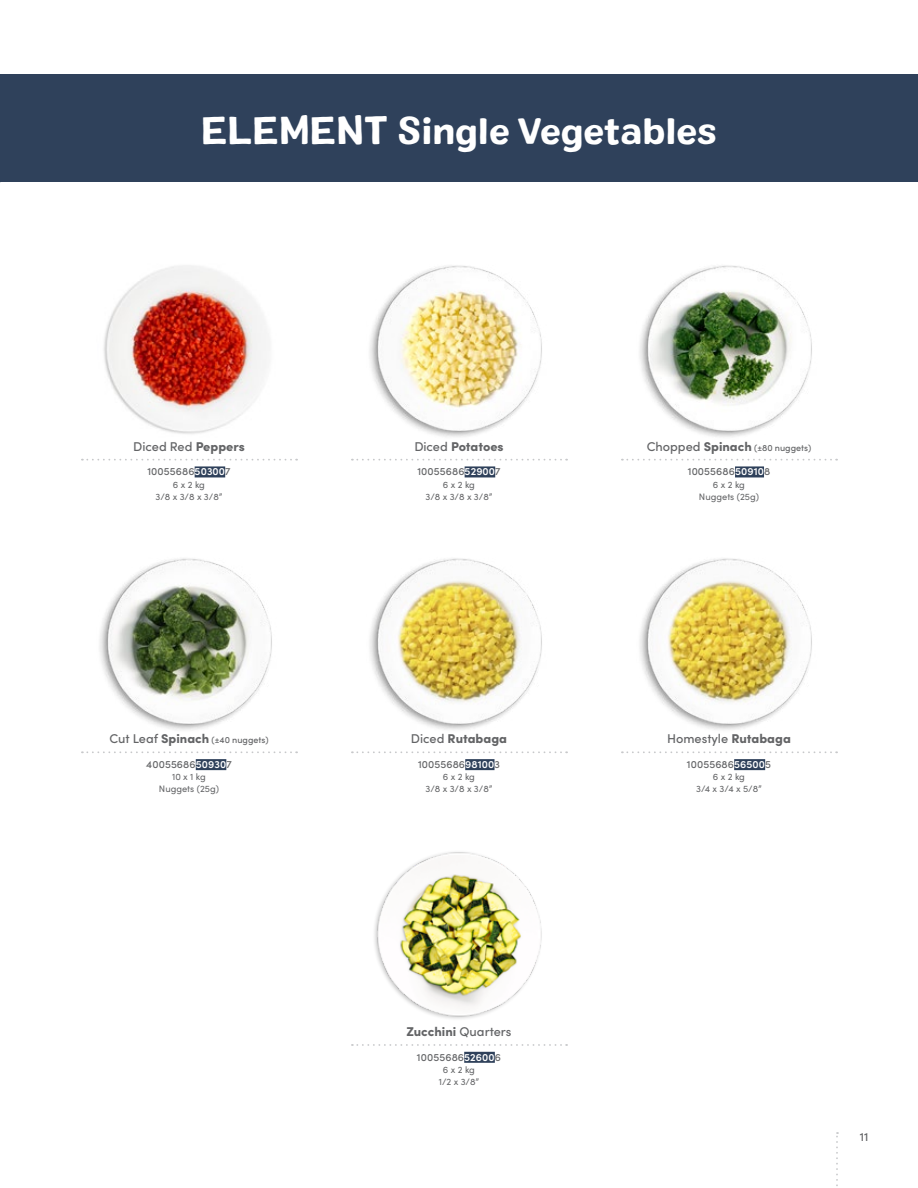
<style>
.page{position:relative;width:918px;height:1188px;background:#fff}
.page>*{position:absolute;margin:0;border:0;box-sizing:border-box;transform-origin:0 0}
.t1{font:36px "Colby St Bld";letter-spacing:-.01em;color:#fff}
.t2{font:900 12.75px "Sofia Pro";color:#636466}
.t3{font:500 12.75px "Sofia Pro";color:#636466}
.t4{font:500 12px "Sofia Pro";color:#636466}
.t5{font:500 10.5px "Sofia Pro";letter-spacing:.01em;color:#636466}
.t6{font:9.3px/12.1px "Sofia Pro";letter-spacing:-.005em;color:#636466;text-align:center}
.t7{font:500 9px "Sofia Pro";color:#636466}
.s1{font-size:39px}
.s2{font-weight:900}
.s3{font-weight:600;color:#fff}
.s4{font-size:12.75px}
.s5{font-weight:900;font-size:12.75px}
.s6{font-weight:500}
</style>
<div class="page">
<svg style="left:836px;top:1132px;width:2px;height:54px"></svg>
<img style="left:369px;top:265px;width:173px;height:172px">
<img style="left:370px;top:558px;width:172px;height:172px">
<img style="left:639px;top:265px;width:173px;height:172px">
<img style="left:640px;top:558px;width:172px;height:172px">
<img style="left:99px;top:558px;width:173px;height:172px">
<img style="left:374px;top:852px;width:168px;height:167px">
<img style="left:103px;top:265px;width:164px;height:169px">
<svg style="left:352px;top:459px;width:215px;height:2px"></svg>
<div style="left:465px;top:466px;width:30px;height:11px;background:#2f415b"></div>
<svg style="left:352px;top:751px;width:215px;height:2px"></svg>
<div style="left:465px;top:759px;width:30px;height:11px;background:#2f415b"></div>
<svg style="left:622px;top:459px;width:215px;height:2px"></svg>
<div style="left:735px;top:466px;width:29px;height:11px;background:#2f415b"></div>
<svg style="left:622px;top:751px;width:215px;height:2px"></svg>
<div style="left:734px;top:759px;width:31px;height:11px;background:#2f415b"></div>
<svg style="left:82px;top:459px;width:215px;height:2px"></svg>
<div style="left:195px;top:466px;width:30px;height:11px;background:#2f415b"></div>
<svg style="left:82px;top:751px;width:215px;height:2px"></svg>
<div style="left:196px;top:759px;width:30px;height:11px;background:#2f415b"></div>
<svg style="left:352px;top:1044px;width:215px;height:2px"></svg>
<div style="left:464px;top:1052px;width:31px;height:11px;background:#2f415b"></div>
<div style="left:0;top:74px;width:918px;height:108px;background:#2f415b"></div>
<h1 class="t1" style="left:201px;top:108px;width:517px"><span class="s1">ELEMENT</span> Single Vegetables</h1>
<h2 class="t3" style="left:133px;top:437px;width:113px">Diced Red <span class="s2">Peppers</span></h2>
<p class="t5" style="left:147px;top:464px;width:85px">10055686<span class="s3">50300</span>7</p>
<p class="t6" style="left:156px;top:478px;width:68px">6 x 2 kg<br>3/8 x 3/8 x 3/8”</p>
<p class="t7" style="left:109px;top:734px;width:161px"><span class="s4">Cut Leaf</span> <span class="s5">Spinach</span> (±40 nuggets)</p>
<p class="t5" style="left:146px;top:757px;width:87px">40055686<span class="s3">50930</span>7</p>
<p class="t6" style="left:159px;top:770px;width:62px">10 x 1 kg<br>Nuggets (25g)</p>
<h2 class="t2" style="left:414px;top:436px;width:91px"><span class="s6">Diced</span> Potatoes</h2>
<p class="t5" style="left:417px;top:464px;width:85px">10055686<span class="s3">52900</span>7</p>
<p class="t6" style="left:426px;top:478px;width:68px">6 x 2 kg<br>3/8 x 3/8 x 3/8”</p>
<h2 class="t2" style="left:411px;top:729px;width:98px"><span class="s6">Diced</span> Rutabaga</h2>
<p class="t5" style="left:418px;top:757px;width:83px">10055686<span class="s3">98100</span>3</p>
<p class="t6" style="left:426px;top:770px;width:68px">6 x 2 kg<br>3/8 x 3/8 x 3/8”</p>
<h2 class="t2" style="left:406px;top:1021px;width:107px">Zucchini <span class="s6">Quarters</span></h2>
<p class="t5" style="left:417px;top:1049px;width:86px">10055686<span class="s3">52600</span>6</p>
<p class="t6" style="left:439px;top:1063px;width:42px">6 x 2 kg<br>1/2 x 3/8”</p>
<p class="t7" style="left:647px;top:441px;width:166px"><span class="s4">Chopped</span> <span class="s5">Spinach</span> (±80 nuggets)</p>
<p class="t5" style="left:688px;top:464px;width:84px">10055686<span class="s3">50910</span>8</p>
<p class="t6" style="left:699px;top:478px;width:62px">6 x 2 kg<br>Nuggets (25g)</p>
<h2 class="t3" style="left:667px;top:729px;width:125px">Homestyle <span class="s2">Rutabaga</span></h2>
<p class="t5" style="left:687px;top:757px;width:86px">10055686<span class="s3">56500</span>5</p>
<p class="t6" style="left:696px;top:770px;width:67px">6 x 2 kg<br>3/4 x 3/4 x 5/8”</p>
<p class="t4" style="left:860px;top:1128px;width:10px">11</p>
</div>
